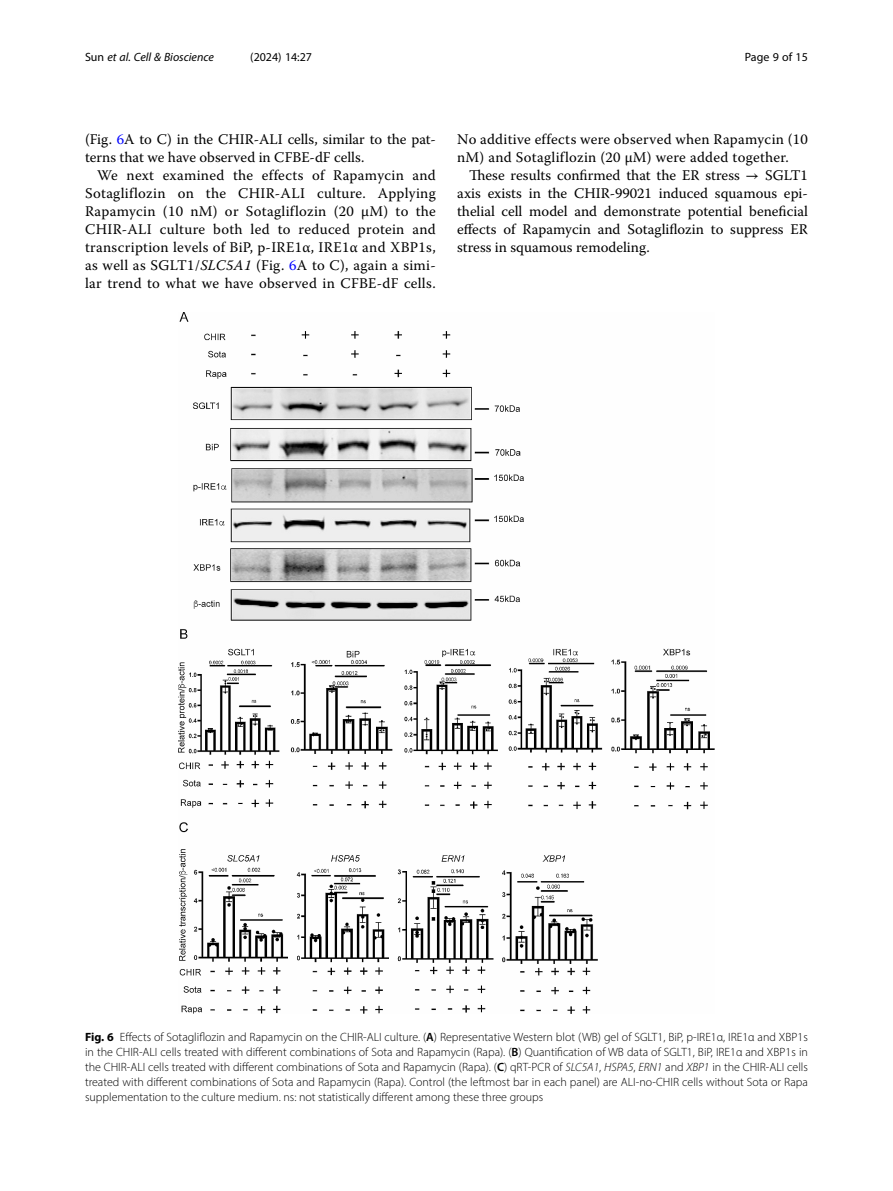
<style>
.page{position:relative;width:893px;height:1191px;background:#fff}
.page>*{position:absolute;margin:0;border:0;box-sizing:border-box;transform-origin:0 0}
.Body_Text_Indent{font:14.7px/18px "Warnock Pro";letter-spacing:.015em;color:#000}
.Figure_Caption{font:300 12px/15px "Myriad Pro";color:#000;text-align:justify}
.t1{font:italic 12px "Myriad Pro";color:#000}
.t2{font:12px "Myriad Pro";color:#000}
.s1{font-style:normal}
.s2{color:#00f}
.s3{font-style:italic}
.s4{font-family:"STIX"}
.s5{font-weight:700}
.s6{font-weight:600}
</style>
<div class="page">
<img style="left:178px;top:312px;width:536px;height:702px">
<p class="t1" style="left:85px;top:50px;width:130px"><span class="s1">Sun</span> et al. Cell &amp; Bioscience</p>
<p class="t2" style="left:250px;top:50px;width:63px">(2024) 14:27</p>
<p class="t2" style="left:745px;top:50px;width:65px">Page 9 of 15</p>
<p class="Body_Text_Indent" style="left:85px;top:130px;width:352px">(Fig. <span class="s2">6</span>A to C) in the CHIR-ALI cells, similar to the pat&shy;terns that we have observed in CFBE-dF cells.</p>
<p class="Body_Text_Indent" style="left:85px;top:166px;width:352px;text-align:justify;text-indent:12px">We next examined the effects of Rapamycin and Sotagliflozin on the CHIR-ALI culture. Applying Rapamycin (10 nM) or Sotagliflozin (20 µM) to the CHIR-ALI culture both led to reduced protein and transcription levels of BiP, p-IRE1α, IRE1α and XBP1s, as well as SGLT1/<span class="s3">SLC5A1</span> (Fig. <span class="s2">6</span>A to C), again a simi&shy;lar trend to what we have observed in CFBE-dF cells.</p>
<p class="Body_Text_Indent" style="left:457px;top:130px;width:352px">No additive effects were observed when Rapamycin (10 nM) and Sotagliflozin (20 µM) were added together.</p>
<p class="Body_Text_Indent" style="left:457px;top:166px;width:352px;text-align:justify;text-indent:12px">These results confirmed that the ER stress <span class="s4">→</span> SGLT1 axis exists in the CHIR-99021 induced squamous epi&shy;thelial cell model and demonstrate potential beneficial effects of Rapamycin and Sotagliflozin to suppress ER stress in squamous remodeling.</p>
<p class="Figure_Caption" style="left:85px;top:1029px;width:724px"><span class="s5">Fig. 6</span> Effects of Sotagliflozin and Rapamycin on the CHIR-ALI culture. (<span class="s6">A</span>) Representative Western blot (WB) gel of SGLT1, BiP, p-IRE1α, IRE1α and XBP1s in the CHIR-ALI cells treated with different combinations of Sota and Rapamycin (Rapa). (<span class="s6">B</span>) Quantification of WB data of SGLT1, BiP, IRE1α and XBP1s in the CHIR-ALI cells treated with different combinations of Sota and Rapamycin (Rapa). (<span class="s6">C</span>) qRT-PCR of <span class="s3">SLC5A1</span>, <span class="s3">HSPA5</span>, <span class="s3">ERN1</span> and <span class="s3">XBP1</span> in the CHIR-ALI cells treated with different combinations of Sota and Rapamycin (Rapa). Control (the leftmost bar in each panel) are ALI-no-CHIR cells without Sota or Rapa supplementation to the culture medium. ns: not statistically different among these three groups</p>
</div>
